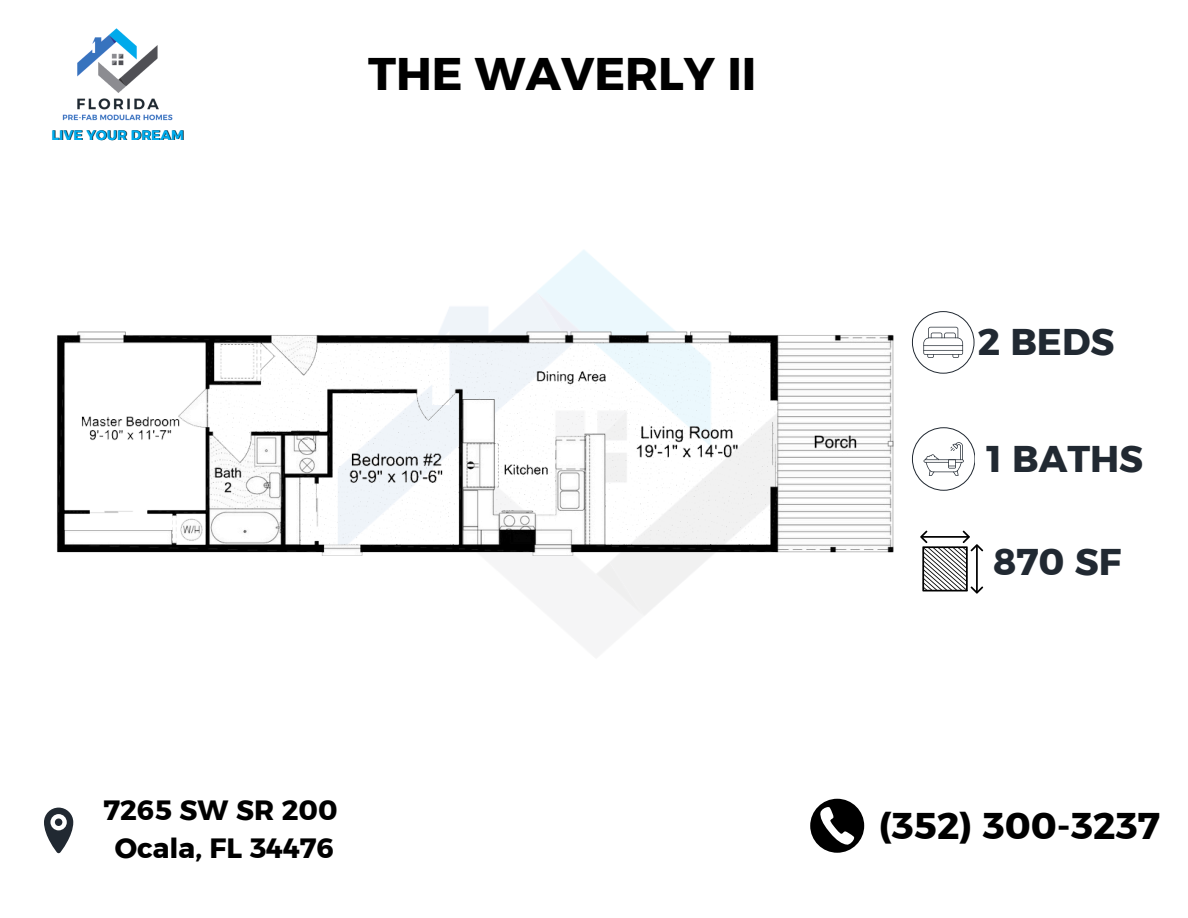
<style>
.page{position:relative;width:1188px;height:918px;background:#fff}
.page>*{position:absolute;margin:0;border:0;box-sizing:border-box;transform-origin:0 0}
.t1{font:45.6px "Kief Montaser Bold";color:#000}
.t2{font:37.05px "Kief Montaser Bold";color:#212932}
.t3{font:37.05px "Kief Montaser Bold";color:#000}
.t4{font:27.9px/38.2px "Kief Montaser Bold";color:#000;text-align:center}
.t5{font:13.65px "Kief Montaser Bold";color:#00adef}
</style>
<div class="page">
<svg style="left:936px;top:311px;width:39px;height:63px"></svg>
<svg style="left:936px;top:531px;width:47px;height:63px"></svg>
<svg style="left:44px;top:808px;width:29px;height:45px"></svg>
<div style="left:55px;top:818px;width:7px;height:8px;background:#212932;border-radius:50%"></div>
<svg style="left:810px;top:799px;width:54px;height:54px"></svg>
<svg style="left:936px;top:427px;width:39px;height:63px"></svg>
<img style="left:57px;top:250px;width:879px;height:365px">
<img style="left:62px;top:28px;width:111px;height:93px">
<h2 class="t5" style="left:52px;top:127px;width:134px">LIVE YOUR DREAM</h2>
<p class="t1" style="left:368px;top:46px;width:390px">THE WAVERLY II</p>
<h1 class="t2" style="left:978px;top:319px;width:138px">2 BEDS</h1>
<p class="t2" style="left:987px;top:436px;width:158px">1 BATHS</p>
<p class="t2" style="left:993px;top:539px;width:129px">870 SF</p>
<p class="t4" style="left:104px;top:791px;width:235px">7265 SW SR 200<br>Ocala, FL 34476</p>
<h2 class="t3" style="left:879px;top:803px;width:283px">(352) 300-3237</h2>
</div>
